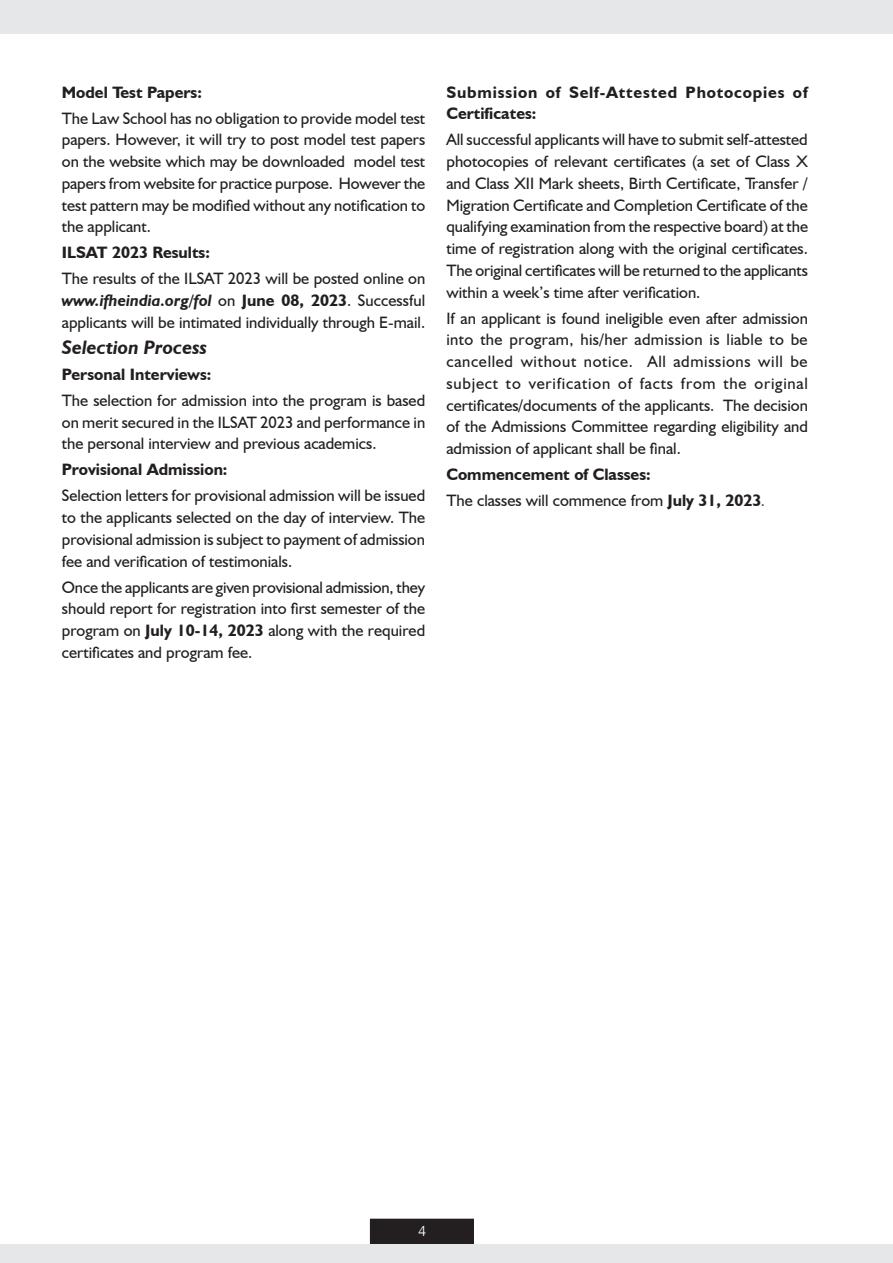
<style>
.page{position:relative;width:893px;height:1263px;background:#fff}
.page>*{position:absolute;margin:0;border:0;box-sizing:border-box;transform-origin:0 0}
.Body_text{font:italic 700 19.5px "Humanist 521 BT";color:#231f20}
.Body_text-2{font:16.5px/21.8px "Humanist 521 BT";color:#231f20;text-align:justify}
.Body_text-3{font:700 16.5px "Humanist 521 BT";color:#231f20}
.Body_text-4{font:700 16.5px/21.8px "Humanist 521 BT";letter-spacing:.05em;color:#231f20}
.t1{font:300 15px "Swiss 721 BT";color:#fff}
.s1{font-weight:700;font-style:italic}
.s2{font-weight:700}
.s3{font-style:italic}
</style>
<div class="page">
<div style="left:371px;top:1219px;width:102px;height:25px;background:#231f20"></div>
<div style="left:0;top:1244px;width:893px;height:19px;background:#e6e7e9"></div>
<div style="left:0;top:0;width:893px;height:34px;background:#e6e7e9"></div>
<p class="Body_text-3" style="left:62px;top:82px;width:141px">Model Test Papers:</p>
<p class="Body_text-2" style="left:62px;top:107px;width:365px">The Law School has no obligation to provide model test papers. However, it will try to post model test papers on the website which may be downloaded model test papers from website for practice purpose. However the test pattern may be modified without any notification to the applicant.</p>
<p class="Body_text-3" style="left:62px;top:242px;width:150px">ILSAT 2023 Results:</p>
<p class="Body_text-2" style="left:62px;top:268px;width:365px">The results of the ILSAT 2023 will be posted online on <span class="s1">www.ifheindia.org/fol</span> on <span class="s2">June 08, 2023</span>. Successful applicants will be intimated individually through E-mail.</p>
<p class="Body_text" style="left:62px;top:335px;width:146px">Selection Process</p>
<p class="Body_text-3" style="left:62px;top:364px;width:151px">Personal Interviews:</p>
<p class="Body_text-2" style="left:62px;top:389px;width:365px">The selection for admission into the program is based on merit secured in the ILSAT 2023 and performance in the personal interview and previous academics.</p>
<p class="Body_text-3" style="left:62px;top:459px;width:167px">Provisional Admission:</p>
<p class="Body_text-2" style="left:62px;top:485px;width:365px">Selection letters for provisional admission will be issued to the applicants selected on the day of interview. The provisional admission is subject to payment of admission fee and verification of testimonials.</p>
<p class="Body_text-2" style="left:62px;top:576px;width:365px">Once the applicants are given provisional admission, they should report for registration into first semester of the program on <span class="s2">July 10-14, 2023</span> along with the required certificates and program fee.</p>
<p class="Body_text-4" style="left:446px;top:81px;width:363px">Submission of Self-Attested Photocopies of<br>Certificates:</p>
<p class="Body_text-2" style="left:446px;top:129px;width:363px">All successful applicants will have to submit self-attested photocopies of relevant certificates (a set of Class X and Class XII Mark sheets, Birth Certificate, Transfer / Migration Certificate and Completion Certificate of the qualifying examination from the respective board) at the time of registration along with the original certificates.<br>The original certificates will be returned to the applicants within a week’s time after verification.</p>
<p class="Body_text-2" style="left:446px;top:307px;width:363px">If an applicant is found ineligible even after admission into the program, his/her admission is liable to be cancelled without notice. All admissions will be subject to verification of facts from the original certificates/documents of the applicants. The decision of the Admissions Committee regarding eligibility and admission of applicant shall be final.</p>
<p class="Body_text-3" style="left:446px;top:464px;width:206px">Commencement of Classes:</p>
<p class="Body_text-2" style="left:446px;top:489px;width:321px">The classes will commence from <span class="s2">July 31, 2023</span><span class="s3">.</span></p>
<p class="t1" style="left:418px;top:1221px;width:9px">4</p>
</div>
